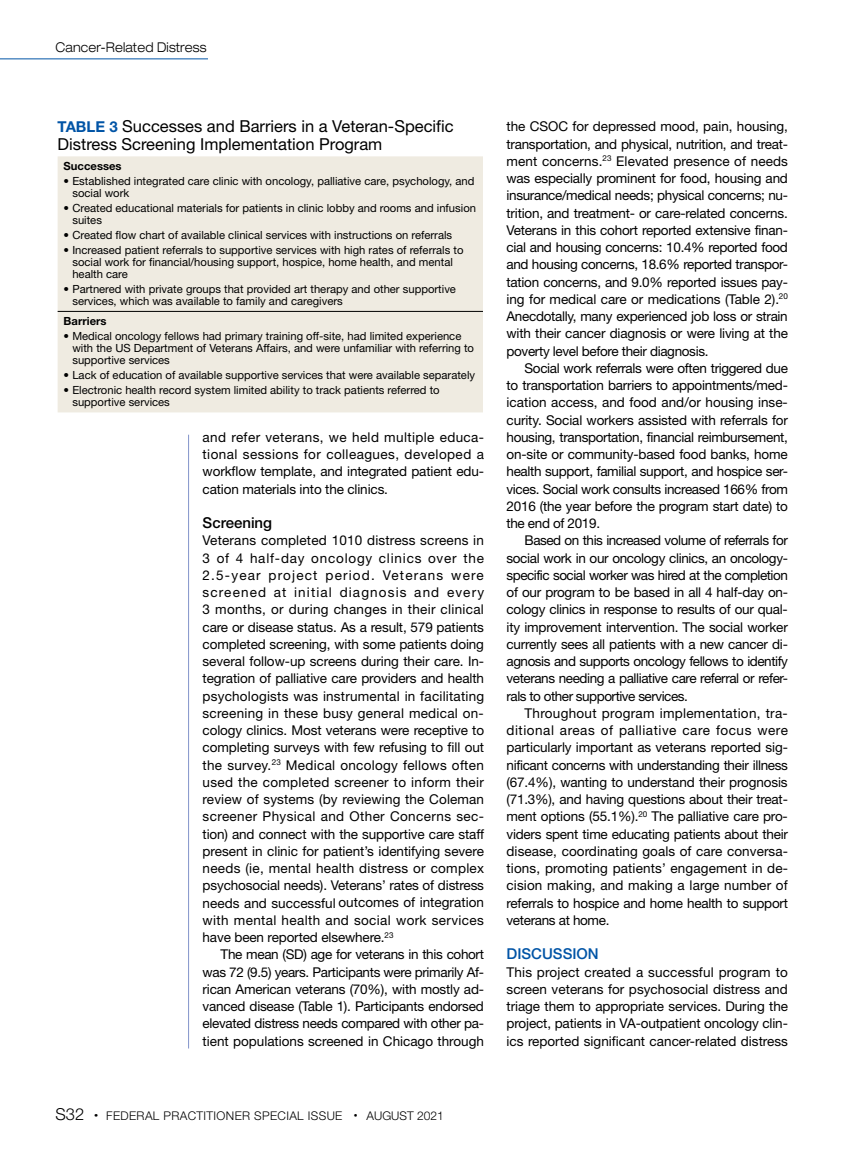
<style>
.page{position:relative;width:851px;height:1161px;background:#fff}
.page>*{position:absolute;margin:0;border:0;box-sizing:border-box;transform-origin:0 0}
.t1{font:16.5px/18px "Helvetica Neue LT Std";color:#000}
.t2{font:500 15px "Helvetica Neue LT Std";color:#0054a6}
.t3{font:500 15px "Helvetica Neue LT Std";color:#000}
.t4{font:13.5px/17.2px "Helvetica Neue LT Std";letter-spacing:-.015em;color:#000;text-align:justify}
.t5{font:300 expanded 13.5px "Helvetica Neue LT Std";letter-spacing:.01em;color:#000;scale:.9 1}
.t6{font:300 12px "Helvetica Neue LT Std";letter-spacing:.03em;color:#000}
.t7{font:11.25px/12px "Helvetica Neue LT Std";color:#000}
.t8{font:700 11.25px "Helvetica Neue LT Std";color:#000}
.s1{font-weight:700;font-size:15px;color:#0054a6}
.s2{font-size:16.5px}
</style>
<div class="page">
<hr style="left:188px;top:435px;width:1px;height:613px;background:#8394ca">
<hr style="left:0;top:58px;width:208px;height:1px;background:#0054a6">
<div style="left:58px;top:156px;width:425px;height:256px;background:#efebe1"></div>
<hr style="left:58px;top:311px;width:425px;height:1px;background:#000">
<p class="t5" style="left:56px;top:40px;width:169px">Cancer-Related Distress</p>
<p class="t1" style="left:58px;top:117px;width:397px"><span class="s1">TABLE 3</span> Successes and Barriers in a Veteran-Specific<br>Distress Screening Implementation Program</p>
<p class="t8" style="left:64px;top:159px;width:59px">Successes</p>
<p class="t7" style="left:72px;top:175px;width:403px;text-indent:-9px">• Established integrated care clinic with oncology, palliative care, psychology, and social work</p>
<p class="t7" style="left:72px;top:202px;width:405px;text-indent:-9px">• Created educational materials for patients in clinic lobby and rooms and infusion suites</p>
<p class="t7" style="left:64px;top:229px;width:390px">• Created flow chart of available clinical services with instructions on referrals</p>
<p class="t7" style="left:72px;top:244px;width:392px;text-indent:-9px">• Increased patient referrals to supportive services with high rates of referrals to social work for financial/housing support, hospice, home health, and mental health care</p>
<p class="t7" style="left:72px;top:283px;width:385px;text-indent:-9px">• Partnered with private groups that provided art therapy and other supportive services, which was available to family and caregivers</p>
<p class="t8" style="left:64px;top:314px;width:44px">Barriers</p>
<p class="t7" style="left:72px;top:330px;width:403px;text-indent:-9px">• Medical oncology fellows had primary training off-site, had limited experience with the US Department of Veterans Affairs, and were unfamiliar with referring to supportive services</p>
<p class="t7" style="left:64px;top:369px;width:413px">• Lack of education of available supportive services that were available separately</p>
<p class="t7" style="left:72px;top:384px;width:369px;text-indent:-9px">• Electronic health record system limited ability to track patients referred to supportive services</p>
<p class="t4" style="left:202px;top:428px;width:283px">and refer veterans, we held multiple educa&shy;tional sessions for colleagues, developed a workflow template, and integrated patient edu&shy;cation materials into the clinics.</p>
<p class="t3" style="left:202px;top:514px;width:71px">Screening</p>
<p class="t4" style="left:202px;top:532px;width:283px">Veterans completed 1010 distress screens in 3 of 4 half-day oncology clinics over the 2.5-year project period. Veterans were screened at initial diagnosis and every 3 months, or during changes in their clinical care or disease status. As a result, 579 patients completed screening, with some patients doing several follow-up screens during their care. In&shy;tegration of palliative care providers and health psychologists was instrumental in facilitating screening in these busy general medical on&shy;cology clinics. Most veterans were receptive to completing surveys with few refusing to fill out the survey.<sup>23</sup> Medical oncology fellows often used the completed screener to inform their review of systems (by reviewing the Coleman screener Physical and Other Concerns sec&shy;tion) and connect with the supportive care staff present in clinic for patient’s identifying severe needs (ie, mental health distress or complex psychosocial needs). Veterans’ rates of distress needs and successful outcomes of integration with mental health and social work services have been reported elsewhere.<sup>23</sup></p>
<p class="t4" style="left:202px;top:946px;width:283px;text-indent:18px">The mean (SD) age for veterans in this cohort was 72 (9.5) years. Participants were primarily Af&shy;rican American veterans (70%), with mostly ad&shy;vanced disease (Table 1). Participants endorsed elevated distress needs compared with other pa&shy;tient populations screened in Chicago through</p>
<p class="t4" style="left:506px;top:118px;width:283px">the CSOC for depressed mood, pain, housing, transportation, and physical, nutrition, and treat&shy;ment concerns.<sup>23</sup> Elevated presence of needs was especially prominent for food, housing and insurance/medical needs; physical concerns; nu&shy;trition, and treatment- or care-related concerns.<br>Veterans in this cohort reported extensive finan&shy;cial and housing concerns: 10.4% reported food and housing concerns, 18.6% reported transpor&shy;tation concerns, and 9.0% reported issues pay&shy;ing for medical care or medications (Table 2).<sup>20<br></sup>Anecdotally, many experienced job loss or strain with their cancer diagnosis or were living at the poverty level before their diagnosis.</p>
<p class="t4" style="left:506px;top:359px;width:283px;text-indent:18px">Social work referrals were often triggered due to transportation barriers to appointments/med&shy;ication access, and food and/or housing inse&shy;curity. Social workers assisted with referrals for housing, transportation, financial reimbursement, on-site or community-based food banks, home health support, familial support, and hospice ser&shy;vices. Social work consults increased 166% from 2016 (the year before the program start date) to the end of 2019.</p>
<p class="t4" style="left:506px;top:532px;width:283px;text-indent:18px">Based on this increased volume of referrals for social work in our oncology clinics, an oncology&shy;specific social worker was hired at the completion of our program to be based in all 4 half-day on&shy;cology clinics in response to results of our qual&shy;ity improvement intervention. The social worker currently sees all patients with a new cancer di&shy;agnosis and supports oncology fellows to identify veterans needing a palliative care referral or refer&shy;rals to other supportive services.</p>
<p class="t4" style="left:506px;top:704px;width:283px;text-indent:18px">Throughout program implementation, tra&shy;ditional areas of palliative care focus were particularly important as veterans reported sig&shy;nificant concerns with understanding their illness (67.4%), wanting to understand their prognosis (71.3%), and having questions about their treat&shy;ment options (55.1%).<sup>20</sup> The palliative care pro&shy;viders spent time educating patients about their disease, coordinating goals of care conversa&shy;tions, promoting patients’ engagement in de&shy;cision making, and making a large number of referrals to hospice and home health to support veterans at home.</p>
<p class="t2" style="left:506px;top:945px;width:94px">DISCUSSION</p>
<p class="t4" style="left:506px;top:963px;width:283px">This project created a successful program to screen veterans for psychosocial distress and triage them to appropriate services. During the project, patients in VA-outpatient oncology clin&shy;ics reported significant cancer-related distress</p>
<p class="t6" style="left:56px;top:1108px;width:390px"><span class="s2">S32</span> <sup>•</sup> FEDERAL PRACTITIONER SPECIAL ISSUE <sup>•</sup> AUGUST 2021</p>
</div>
